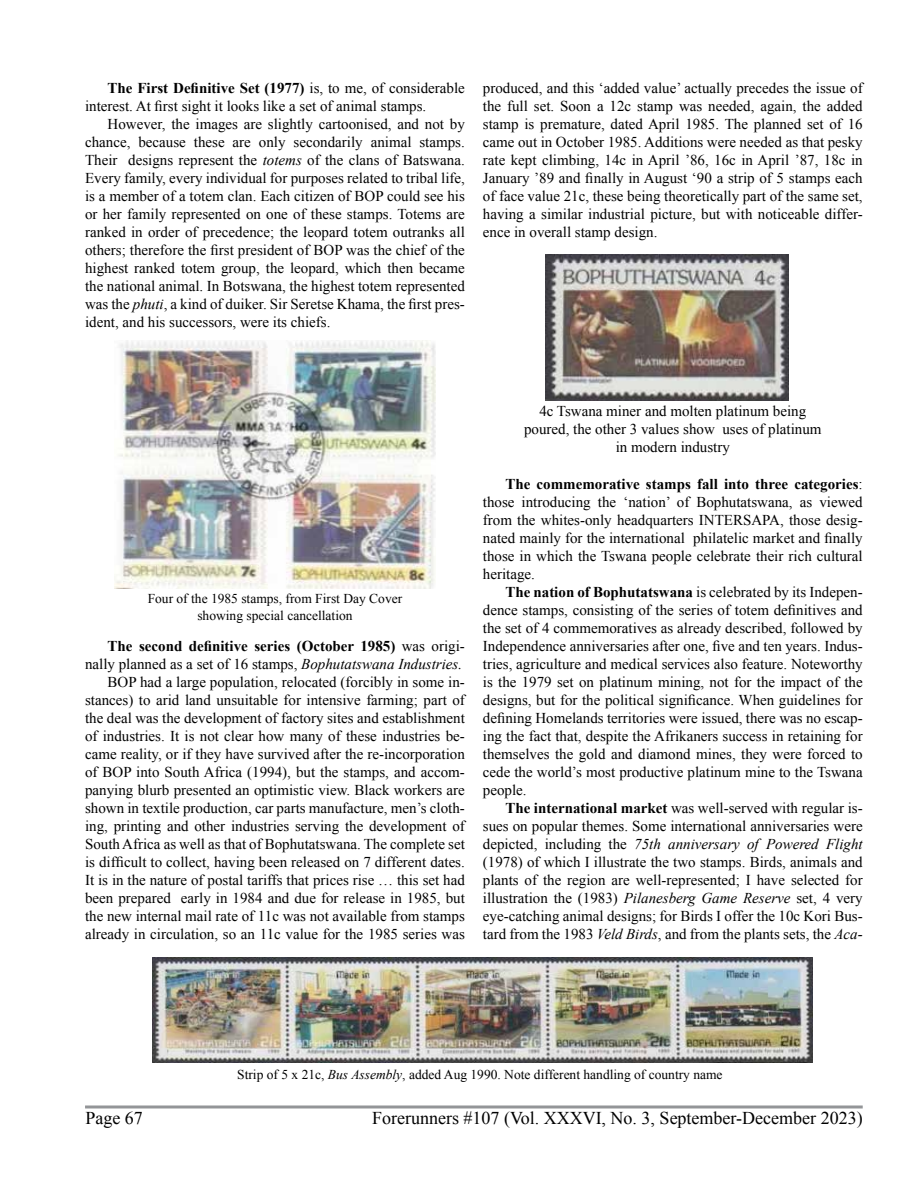
<style>
.page{position:relative;width:918px;height:1188px;background:#fff}
.page>*{position:absolute;margin:0;border:0;box-sizing:border-box;transform-origin:0 0}
.t1{font:18px "Times New Roman";color:#000}
.t2{font:15px/18px "Times New Roman";color:#000;text-align:justify}
.t3{font:13.5px/16.2px "Times New Roman";color:#000;text-align:center}
.s1{font-weight:700}
.s2{font-style:italic}
.s3{color:#fff}
</style>
<div class="page">
<hr style="left:85px;top:1105px;width:778px;height:3px;background:#939598">
<img style="left:114px;top:340px;width:322px;height:248px">
<img style="left:153px;top:958px;width:660px;height:105px">
<img style="left:545px;top:254px;width:243px;height:147px">
<p class="t2" style="left:85px;top:78px;width:381px;text-indent:22px"><span class="s1">The First Definitive Set (1977)</span> is, to me, of considerable interest. At first sight it looks like a set of animal stamps.</p>
<p class="t2" style="left:85px;top:114px;width:381px;text-indent:22px">However, the images are slightly cartoonised, and not by chance, because these are only secondarily animal stamps.<br>Their designs represent the <span class="s2">totems</span> of the clans of Batswana.<br>Every family, every individual for purposes related to tribal life, is a member of a totem clan. Each citizen of BOP could see his or her family represented on one of these stamps. Totems are ranked in order of precedence; the leopard totem outranks all others; therefore the first president of BOP was the chief of the highest ranked totem group, the leopard, which then became the national animal. In Botswana, the highest totem represented was the <span class="s2">phuti</span>, a kind of duiker. Sir Seretse Khama, the first pres&shy;ident, and his successors, were its chiefs.</p>
<p class="t2" style="left:483px;top:79px;width:381px">produced, and this ‘added value’ actually precedes the issue of the full set. Soon a 12c stamp was needed, again, the added stamp is premature, dated April 1985. The planned set of 16 came out in October 1985. Additions were needed as that pesky rate kept climbing, 14c in April ’86, 16c in April ’87, 18c in January ’89 and finally in August ‘90 a strip of 5 stamps each of face value 21c, these being theoretically part of the same set, having a similar industrial picture, but with noticeable differ&shy;ence in overall stamp design.</p>
<p class="t3" style="left:148px;top:591px;width:256px">Four of the 1985 stamps, from First Day Cover showing special cancellation</p>
<p class="t2" style="left:85px;top:636px;width:381px;text-align:right"><span class="s1">The second definitive series (October 1985)</span> was origi&shy;nally planned as a set of 16 stamps, <span class="s2">Bophutatswana Industries.<br></span>BOP had a large population, relocated (forcibly in some in&shy;stances) to arid land unsuitable for intensive farming; part of the deal was the development of factory sites and establishment of industries. It is not clear how many of these industries be&shy;came reality, or if they have survived after the re-incorporation of BOP into South Africa (1994), but the stamps, and accom&shy;panying blurb presented an optimistic view. Black workers are shown in textile production, car parts manufacture, men’s cloth&shy;ing, printing and other industries serving the development of South Africa as well as that of Bophutatswana. The complete set is difficult to collect, having been released on 7 different dates.<br>It is in the nature of postal tariffs that prices rise … this set had been prepared early in 1984 and due for release in 1985, but the new internal mail rate of 11c was not available from stamps already in circulation, so an 11c value for the 1985 series was</p>
<p class="t2" style="left:524px;top:402px;width:299px;text-align:center">4c Tswana miner and molten platinum being poured, the other 3 values show uses of platinum in modern industry</p>
<p class="t2" style="left:483px;top:475px;width:381px;text-indent:22px"><span class="s1">The commemorative stamps fall into three categories</span>: those introducing the ‘nation’ of Bophutatswana, as viewed from the whites-only headquarters INTERSAPA, those desig&shy;nated mainly for the international philatelic market and finally those in which the Tswana people celebrate their rich cultural heritage.</p>
<p class="t2" style="left:483px;top:583px;width:381px;text-indent:22px"><span class="s1">The nation of Bophutatswana</span> is celebrated by its Indepen&shy;dence stamps, consisting of the series of totem definitives and the set of 4 commemoratives as already described, followed by Independence anniversaries after one, five and ten years. Indus&shy;tries, agriculture and medical services also feature. Noteworthy is the 1979 set on platinum mining, not for the impact of the designs, but for the political significance. When guidelines for defining Homelands territories were issued, there was no escap&shy;ing the fact that, despite the Afrikaners success in retaining for themselves the gold and diamond mines, they were forced to cede the world’s most productive platinum mine to the Tswana people.</p>
<p class="t2" style="left:483px;top:799px;width:381px;text-indent:22px"><span class="s1">The international market</span> was well-served with regular is&shy;sues on popular themes. Some international anniversaries were depicted, including the <span class="s2">75th anniversary of Powered Flight </span>(1978) <span class="s3">of which I illustrate the two stamps.</span> Birds, animals and plants of the region are well-represented; I have selected for illustration the (1983) <span class="s2">Pilanesberg Game Reserve</span> set, 4 very eye-catching animal designs; for Birds I offer the 10c Kori Bus&shy;tard from the 1983 <span class="s2">Veld Birds</span>, and from the plants sets, the <span class="s2">Aca-</span></p>
<p class="t3" style="left:237px;top:1066px;width:487px">Strip of 5 x 21c, <span class="s2">Bus Assembly</span>, added Aug 1990. Note different handling of country name</p>
<p class="t1" style="left:85px;top:1106px;width:59px">Page 67</p>
<p class="t1" style="left:372px;top:1106px;width:492px">Forerunners #107 (Vol. XXXVI, No. 3, September-December 2023)</p>
</div>
